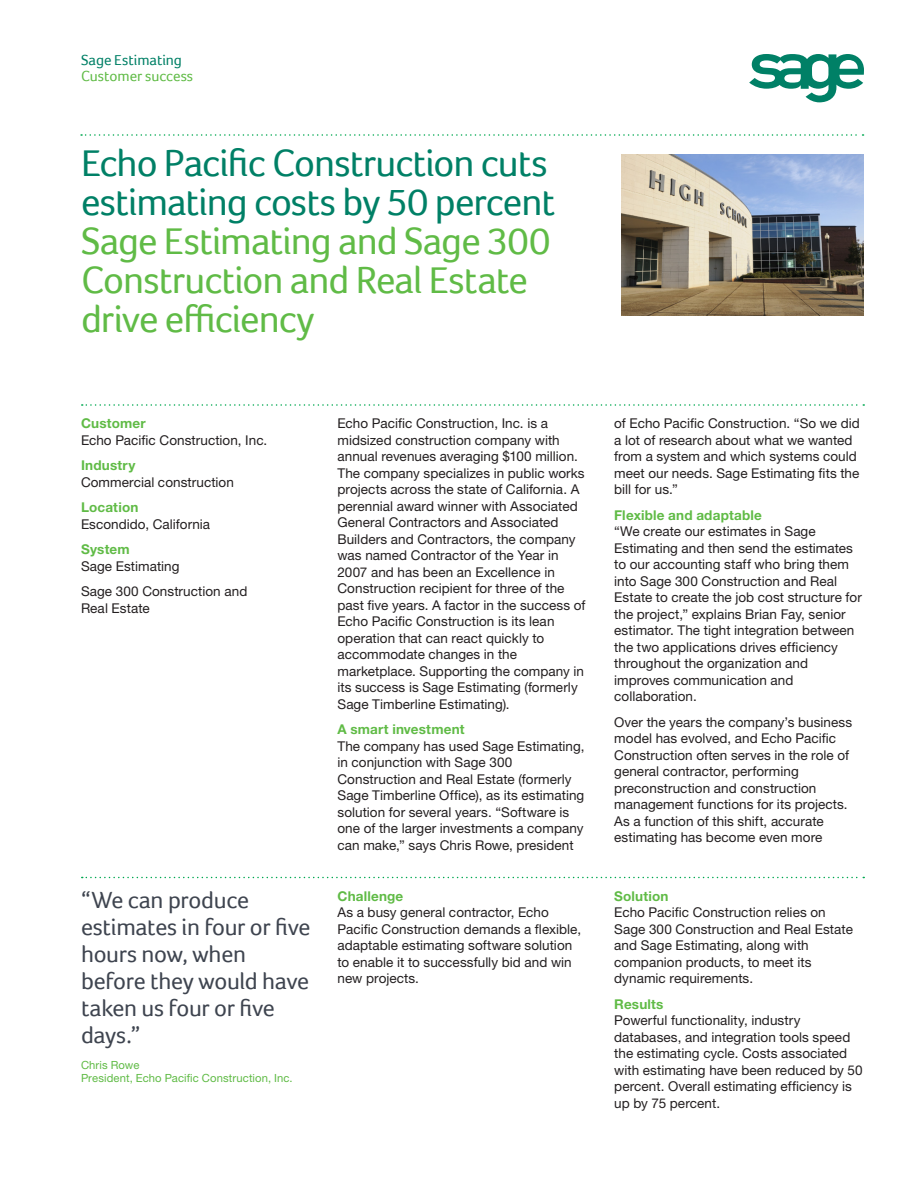
<style>
.page{position:relative;width:918px;height:1188px;background:#fff}
.page>*{position:absolute;margin:0;border:0;box-sizing:border-box;transform-origin:0 0}
.Headline_1{font:39px/39px "Foco";letter-spacing:-.025em;color:#60bb46}
.Pull_Out_Text{font:24px/27px "Foco";letter-spacing:-.015em;color:#3e444f}
.Customer_Success{font:15px "Foco";color:#60bb46}
.Product_Name{font:15px "Foco";letter-spacing:-.005em;color:#008066}
.Body_Text{font:13.5px/16.5px "Helvetica Neue LT Std";letter-spacing:.005em;color:#231f20}
.Subheads{font:700 13.5px "Helvetica Neue LT Std";letter-spacing:.015em;color:#60bb46}
.Captions{font:11.25px/12.8px "Helvetica Neue LT Std";letter-spacing:.01em;color:#60bb46}
.s1{color:#008066}
</style>
<div class="page">
<svg style="left:81px;top:134px;width:783px;height:2px"></svg>
<svg style="left:82px;top:404px;width:782px;height:2px"></svg>
<svg style="left:82px;top:877px;width:782px;height:1px"></svg>
<svg style="left:749px;top:54px;width:115px;height:48px"></svg>
<img style="left:621px;top:154px;width:243px;height:162px">
<p class="Product_Name" style="left:81px;top:51px;width:103px">Sage Estimating</p>
<p class="Customer_Success" style="left:81px;top:67px;width:114px">Customer success</p>
<p class="Headline_1" style="left:81px;top:143px;width:476px"><span class="s1">Echo Pacific Construction cuts estimating costs by 50 percent<br></span>Sage Estimating and Sage 300<br>Construction and Real Estate drive efficiency</p>
<p class="Subheads" style="left:81px;top:415px;width:66px">Customer</p>
<p class="Body_Text" style="left:81px;top:431px;width:188px">Echo Pacific Construction, Inc.</p>
<p class="Subheads" style="left:81px;top:457px;width:56px">Industry</p>
<p class="Body_Text" style="left:81px;top:473px;width:154px">Commercial construction</p>
<p class="Subheads" style="left:81px;top:499px;width:59px">Location</p>
<p class="Body_Text" style="left:81px;top:515px;width:131px">Escondido, California</p>
<p class="Subheads" style="left:81px;top:541px;width:50px">System</p>
<p class="Body_Text" style="left:81px;top:557px;width:100px">Sage Estimating</p>
<p class="Body_Text" style="left:81px;top:583px;width:168px">Sage 300 Construction and<br>Real Estate</p>
<p class="Pull_Out_Text" style="left:81px;top:886px;width:231px">“We can produce estimates in four or five hours now, when before they would have taken us four or five days.”</p>
<p class="Captions" style="left:81px;top:1059px;width:213px">Chris Rowe<br>President, Echo Pacific Construction, Inc.</p>
<p class="Body_Text" style="left:338px;top:415px;width:250px">Echo Pacific Construction, Inc. is a midsized construction company with annual revenues averaging $100 million.<br>The company specializes in public works projects across the state of California. A perennial award winner with Associated General Contractors and Associated Builders and Contractors, the company was named Contractor of the Year in 2007 and has been an Excellence in Construction recipient for three of the past five years. A factor in the success of Echo Pacific Construction is its lean operation that can react quickly to accommodate changes in the marketplace. Supporting the company in its success is Sage Estimating (formerly Sage Timberline Estimating).</p>
<p class="Subheads" style="left:338px;top:721px;width:129px">A smart investment</p>
<p class="Body_Text" style="left:338px;top:737px;width:249px">The company has used Sage Estimating, in conjunction with Sage 300<br>Construction and Real Estate (formerly Sage Timberline Office), as its estimating solution for several years. “Software is one of the larger investments a company can make,” says Chris Rowe, president</p>
<p class="Subheads" style="left:338px;top:887px;width:67px">Challenge</p>
<p class="Body_Text" style="left:338px;top:904px;width:245px">As a busy general contractor, Echo Pacific Construction demands a flexible, adaptable estimating software solution to enable it to successfully bid and win new projects.</p>
<p class="Body_Text" style="left:614px;top:415px;width:247px">of Echo Pacific Construction. “So we did a lot of research about what we wanted from a system and which systems could meet our needs. Sage Estimating fits the bill for us.”</p>
<p class="Subheads" style="left:614px;top:506px;width:149px">Flexible and adaptable</p>
<p class="Body_Text" style="left:614px;top:523px;width:249px">“We create our estimates in Sage Estimating and then send the estimates to our accounting staff who bring them into Sage 300 Construction and Real Estate to create the job cost structure for the project,” explains Brian Fay, senior estimator. The tight integration between the two applications drives efficiency throughout the organization and improves communication and collaboration.</p>
<p class="Body_Text" style="left:614px;top:713px;width:239px">Over the years the company’s business model has evolved, and Echo Pacific Construction often serves in the role of general contractor, performing preconstruction and construction management functions for its projects.<br>As a function of this shift, accurate estimating has become even more</p>
<p class="Subheads" style="left:614px;top:887px;width:56px">Solution</p>
<p class="Body_Text" style="left:614px;top:904px;width:240px">Echo Pacific Construction relies on<br>Sage 300 Construction and Real Estate and Sage Estimating, along with companion products, to meet its dynamic requirements.</p>
<p class="Subheads" style="left:614px;top:995px;width:51px">Results</p>
<p class="Body_Text" style="left:614px;top:1012px;width:250px">Powerful functionality, industry databases, and integration tools speed the estimating cycle. Costs associated with estimating have been reduced by 50 percent. Overall estimating efficiency is up by 75 percent.</p>
</div>
